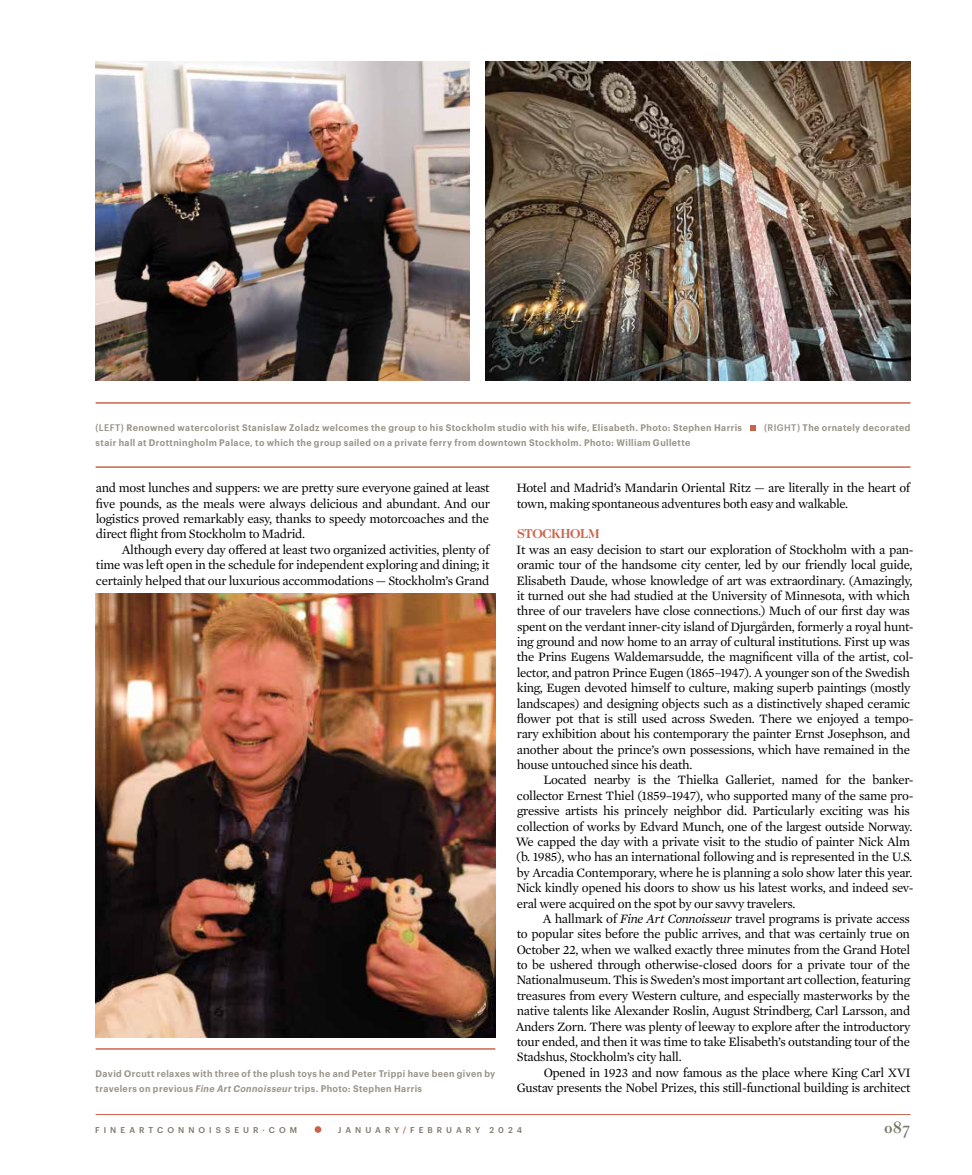
<style>
.page{position:relative;width:972px;height:1175px;background:#fff}
.page>*{position:absolute;margin:0;border:0;box-sizing:border-box;transform-origin:0 0}
.t1{font:700 16.5px "Caslon Classico";color:#7a7667}
.t2{font:13.05px/15.5px "Mercury Text G1";letter-spacing:-.025em;color:#000;text-align:justify}
.t3{font:700 13.05px "Caslon Two Twenty Four LT";letter-spacing:-.025em;color:#c9644a}
.t4{font:600 9.3px/15.3px "Graphik Narrow";letter-spacing:.045em;color:#9a9589}
.t5{font:500 8.25px "Graphik";letter-spacing:.485em;color:#7a7667}
.s1{font-weight:500}
.s2{font-style:italic}
.s3{color:#c9644a}
</style>
<div class="page">
<hr style="left:96px;top:1114px;width:814px;height:1px;background:#c9644a">
<svg style="left:315px;top:1126px;width:6px;height:6px"></svg>
<img style="left:96px;top:62px;width:374px;height:318px">
<img style="left:486px;top:62px;width:424px;height:318px">
<hr style="left:96px;top:402px;width:814px;height:2px;background:#c9644a">
<hr style="left:96px;top:466px;width:814px;height:2px;background:#c9644a">
<svg style="left:750px;top:425px;width:6px;height:6px"></svg>
<img style="left:96px;top:593px;width:399px;height:444px">
<hr style="left:96px;top:1048px;width:399px;height:1px;background:#c9644a">
<p class="t4" style="left:96px;top:419px;width:648px"><span class="s1">(LEFT)</span> Renowned watercolorist Stanislaw Zoladz welcomes the group to his Stockholm studio with his wife, Elisabeth. Photo: Stephen Harris</p>
<p class="t4" style="left:764px;top:419px;width:148px"><span class="s1">(RIGHT)</span> The ornately decorated</p>
<p class="t4" style="left:96px;top:435px;width:596px">stair hall at Drottningholm Palace, to which the group sailed on a private ferry from downtown Stockholm. Photo: William Gullette</p>
<p class="t2" style="left:96px;top:479px;width:396px">and most lunches and suppers: we are pretty sure everyone gained at least five pounds, as the meals were always delicious and abundant. And our logistics proved remarkably easy, thanks to speedy motorcoaches and the direct flight from Stockholm to Madrid.</p>
<p class="t2" style="left:96px;top:541px;width:395px;text-indent:26px">Although every day offered at least two organized activities, plenty of time was left open in the schedule for independent exploring and dining; it certainly helped that our luxurious accommodations — Stockholm’s Grand</p>
<p class="t4" style="left:96px;top:1065px;width:401px">David Orcutt relaxes with three of the plush toys he and Peter Trippi have been given by travelers on previous <span class="s2">Fine Art Connoisseur</span> trips. Photo: Stephen Harris</p>
<p class="t2" style="left:516px;top:479px;width:395px">Hotel and Madrid’s Mandarin Oriental Ritz — are literally in the heart of town, making spontaneous adventures both easy and walkable.</p>
<p class="t3" style="left:517px;top:526px;width:84px">STOCKHOLM</p>
<p class="t2" style="left:516px;top:541px;width:399px;text-align:left">It was an easy decision to start our exploration of Stockholm with a pan&shy;oramic tour of the handsome city center, led by our friendly local guide, Elisabeth Daude, whose knowledge of art was extraordinary. (Amazingly, it turned out she had studied at the University of Minnesota, with which three of our travelers have close connections.) Much of our first day was spent on the verdant inner-city island of Djurgården, formerly a royal hunt&shy;ing ground and now home to an array of cultural institutions. First up was the Prins Eugens Waldemarsudde, the magnificent villa of the artist, col&shy;lector, and patron Prince Eugen (1865–1947). A younger son of the Swedish king, Eugen devoted himself to culture, making superb paintings (mostly landscapes) and designing objects such as a distinctively shaped ceramic flower pot that is still used across Sweden. There we enjoyed a tempo&shy;rary exhibition about his contemporary the painter Ernst Josephson, and another about the prince’s own possessions, which have remained in the house untouched since his death.</p>
<p class="t2" style="left:516px;top:771px;width:400px;text-align:left;text-indent:28px">Located nearby is the Thielka Galleriet, named for the banker&shy;collector Ernest Thiel (1859–1947), who supported many of the same pro&shy;gressive artists his princely neighbor did. Particularly exciting was his collection of works by Edvard Munch, one of the largest outside Norway.<br>We capped the day with a private visit to the studio of painter Nick Alm (b. 1985), who has an international following and is represented in the U.S. by Arcadia Contemporary, where he is planning a solo show later this year.<br>Nick kindly opened his doors to show us his latest works, and indeed sev&shy;eral were acquired on the spot by our savvy travelers.</p>
<p class="t2" style="left:516px;top:910px;width:396px;text-indent:27px">A hallmark of <span class="s2">Fine Art Connoisseur</span> travel programs is private access to popular sites before the public arrives, and that was certainly true on October 22, when we walked exactly three minutes from the Grand Hotel to be ushered through otherwise-closed doors for a private tour of the Nationalmuseum. This is Sweden’s most important art collection, featuring treasures from every Western culture, and especially masterworks by the native talents like Alexander Roslin, August Strindberg, Carl Larsson, and Anders Zorn. There was plenty of leeway to explore after the introductory tour ended, and then it was time to take Elisabeth’s outstanding tour of the Stadshus, Stockholm’s city hall.</p>
<p class="t2" style="left:517px;top:1064px;width:396px;text-align:right">Opened in 1923 and now famous as the place where King Carl XVI<br>Gustav presents the Nobel Prizes, this still-functional building is architect</p>
<p class="t5" style="left:95px;top:1124px;width:204px">FINEARTCONNOISSEUR·COM</p>
<p class="t5" style="left:338px;top:1124px;width:185px">JANUARY<span class="s3">/</span>FEBRUARY 2024</p>
<p class="t1" style="left:884px;top:1117px;width:28px">087</p>
</div>
